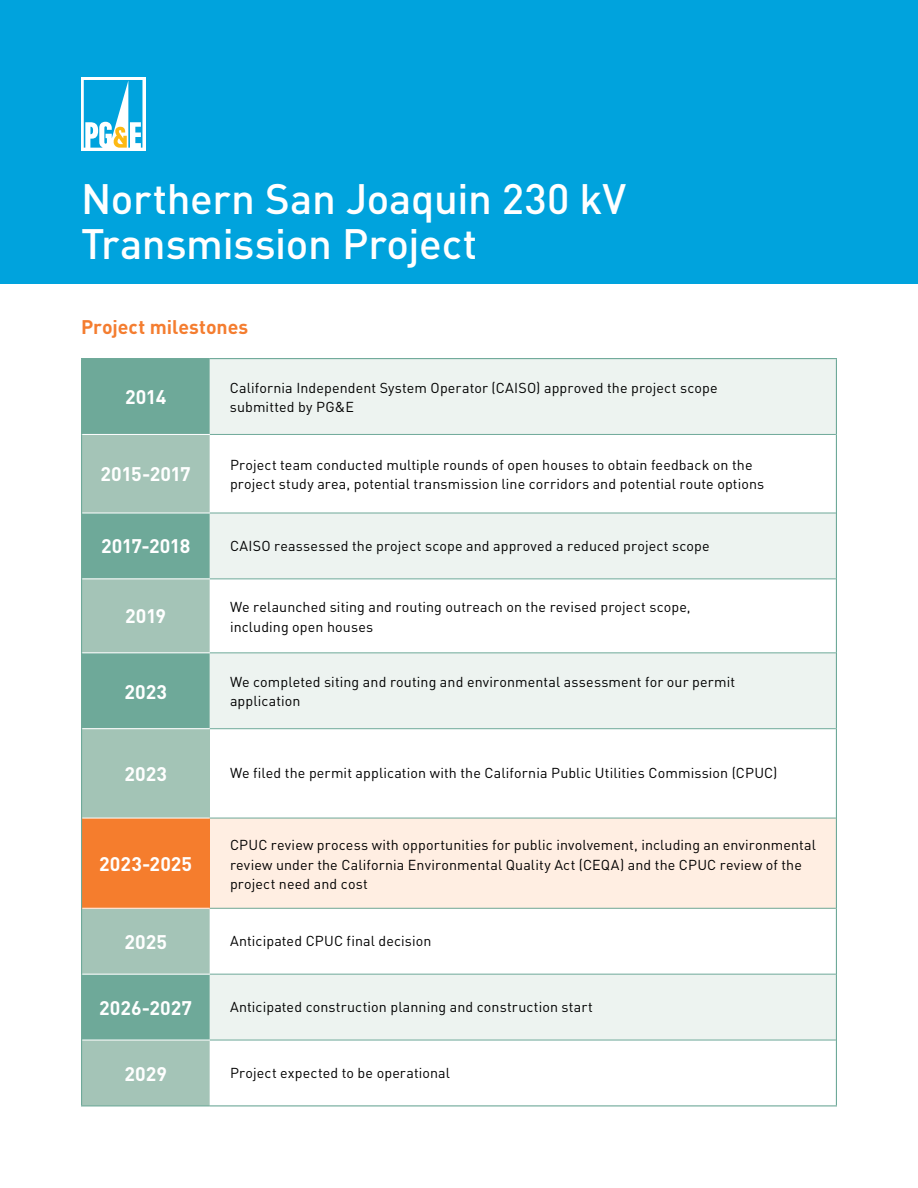
<style>
.page{position:relative;width:918px;height:1188px;background:#fff}
.page>*{position:absolute;margin:0;border:0;box-sizing:border-box;transform-origin:0 0}
.t1{font:500 42px/45px "DINOT";letter-spacing:-.01em;color:#fff}
.t2{font:700 19.5px "DINOT";color:#fff}
.t3{font:700 19.5px "DINOT";letter-spacing:-.02em;color:#fff}
.t4{font:700 19.5px "DINOT";color:#f47d30}
.t5{font:14.25px/19.5px "DINOT";letter-spacing:.01em;color:#000}
</style>
<div class="page">
<div style="left:0;top:0;width:918px;height:284px;background:#00a3dd"></div>
<svg style="left:81px;top:77px;width:64px;height:73px"></svg>
<svg style="left:84px;top:77px;width:62px;height:71px"></svg>
<div style="left:82px;top:359px;width:128px;height:75px;background:#6ea999"></div>
<div style="left:210px;top:359px;width:626px;height:75px;background:#edf3f0"></div>
<svg style="left:82px;top:435px;width:128px;height:670px;background:#8eb9aa"></svg>
<svg style="left:210px;top:435px;width:626px;height:670px"></svg>
<div style="left:82px;top:729px;width:128px;height:89px;background:#a3c4b6"></div>
<div style="left:82px;top:818px;width:128px;height:90px;background:#f57d2d"></div>
<div style="left:210px;top:818px;width:626px;height:90px;background:#ffeee2"></div>
<hr style="left:210px;top:434px;width:626px;height:1px;background:#6ea999">
<hr style="left:210px;top:513px;width:626px;height:1px;background:#6ea999">
<hr style="left:210px;top:579px;width:626px;height:1px;background:#6ea999">
<hr style="left:210px;top:652px;width:626px;height:1px;background:#6ea999">
<hr style="left:210px;top:728px;width:626px;height:1px;background:#6ea999">
<hr style="left:210px;top:818px;width:626px;height:1px;background:#6ea999">
<hr style="left:210px;top:908px;width:626px;height:1px;background:#6ea999">
<hr style="left:210px;top:974px;width:626px;height:1px;background:#6ea999">
<hr style="left:210px;top:1040px;width:626px;height:1px;background:#6ea999">
<hr style="left:82px;top:513px;width:128px;height:1px;background:#fff">
<hr style="left:82px;top:579px;width:128px;height:1px;background:#fff">
<hr style="left:82px;top:652px;width:128px;height:1px;background:#fff">
<hr style="left:82px;top:728px;width:128px;height:1px;background:#fff">
<hr style="left:82px;top:818px;width:128px;height:1px;background:#fff">
<hr style="left:82px;top:908px;width:128px;height:1px;background:#fff">
<hr style="left:82px;top:974px;width:128px;height:1px;background:#fff">
<hr style="left:82px;top:1040px;width:128px;height:1px;background:#fff">
<hr style="left:81px;top:358px;width:129px;height:1px;background:#6ea999">
<hr style="left:81px;top:359px;width:1px;height:75px;background:#6ea999">
<hr style="left:210px;top:358px;width:627px;height:1px;background:#6ea999">
<hr style="left:836px;top:359px;width:1px;height:75px;background:#6ea999">
<hr style="left:81px;top:434px;width:1px;height:79px;background:#6ea999">
<hr style="left:836px;top:434px;width:1px;height:79px;background:#6ea999">
<hr style="left:81px;top:513px;width:1px;height:66px;background:#6ea999">
<hr style="left:836px;top:513px;width:1px;height:66px;background:#6ea999">
<hr style="left:81px;top:579px;width:1px;height:74px;background:#6ea999">
<hr style="left:836px;top:579px;width:1px;height:74px;background:#6ea999">
<hr style="left:81px;top:653px;width:1px;height:76px;background:#6ea999">
<hr style="left:836px;top:653px;width:1px;height:76px;background:#6ea999">
<hr style="left:81px;top:729px;width:1px;height:89px;background:#6ea999">
<hr style="left:836px;top:729px;width:1px;height:89px;background:#6ea999">
<hr style="left:81px;top:818px;width:1px;height:90px;background:#6ea999">
<hr style="left:836px;top:818px;width:1px;height:90px;background:#6ea999">
<hr style="left:81px;top:908px;width:1px;height:66px;background:#6ea999">
<hr style="left:836px;top:908px;width:1px;height:66px;background:#6ea999">
<hr style="left:81px;top:974px;width:1px;height:66px;background:#6ea999">
<hr style="left:836px;top:974px;width:1px;height:66px;background:#6ea999">
<hr style="left:81px;top:1040px;width:1px;height:65px;background:#6ea999">
<hr style="left:836px;top:1040px;width:1px;height:65px;background:#6ea999">
<hr style="left:81px;top:1105px;width:129px;height:1px;background:#6ea999">
<hr style="left:210px;top:1105px;width:627px;height:1px;background:#6ea999">
<h1 class="t1" style="left:81px;top:176px;width:547px">Northern San Joaquin 230 kV<br>Transmission Project</h1>
<h2 class="t4" style="left:81px;top:314px;width:169px">Project milestones</h2>
<h4 class="t2" style="left:125px;top:384px;width:43px">2014</h4>
<p class="t5" style="left:230px;top:377px;width:489px">California Independent System Operator (CAISO) approved the project scope submitted by PG&amp;E</p>
<h4 class="t3" style="left:101px;top:461px;width:92px">2015-2017</h4>
<p class="t5" style="left:230px;top:455px;width:536px">Project team conducted multiple rounds of open houses to obtain feedback on the project study area, potential transmission line corridors and potential route options</p>
<h4 class="t3" style="left:101px;top:533px;width:91px">2017-2018</h4>
<p class="t5" style="left:230px;top:536px;width:481px">CAISO reassessed the project scope and approved a reduced project scope</p>
<h4 class="t2" style="left:125px;top:604px;width:43px">2019</h4>
<p class="t5" style="left:230px;top:597px;width:462px">We relaunched siting and routing outreach on the revised project scope, including open houses</p>
<h4 class="t2" style="left:124px;top:679px;width:44px">2023</h4>
<p class="t5" style="left:230px;top:672px;width:507px">We completed siting and routing and environmental assessment for our permit application</p>
<h4 class="t2" style="left:124px;top:761px;width:44px">2023</h4>
<p class="t5" style="left:230px;top:763px;width:549px">We filed the permit application with the California Public Utilities Commission (CPUC)</p>
<h4 class="t2" style="left:99px;top:851px;width:94px">2023-2025</h4>
<p class="t5" style="left:230px;top:835px;width:588px">CPUC review process with opportunities for public involvement, including an environmental review under the California Environmental Quality Act (CEQA) and the CPUC review of the project need and cost</p>
<h4 class="t2" style="left:124px;top:929px;width:44px">2025</h4>
<p class="t5" style="left:230px;top:931px;width:203px">Anticipated CPUC final decision</p>
<h4 class="t2" style="left:99px;top:995px;width:94px">2026-2027</h4>
<p class="t5" style="left:230px;top:997px;width:365px">Anticipated construction planning and construction start</p>
<h4 class="t2" style="left:124px;top:1061px;width:44px">2029</h4>
<p class="t5" style="left:230px;top:1063px;width:222px">Project expected to be operational</p>
</div>
